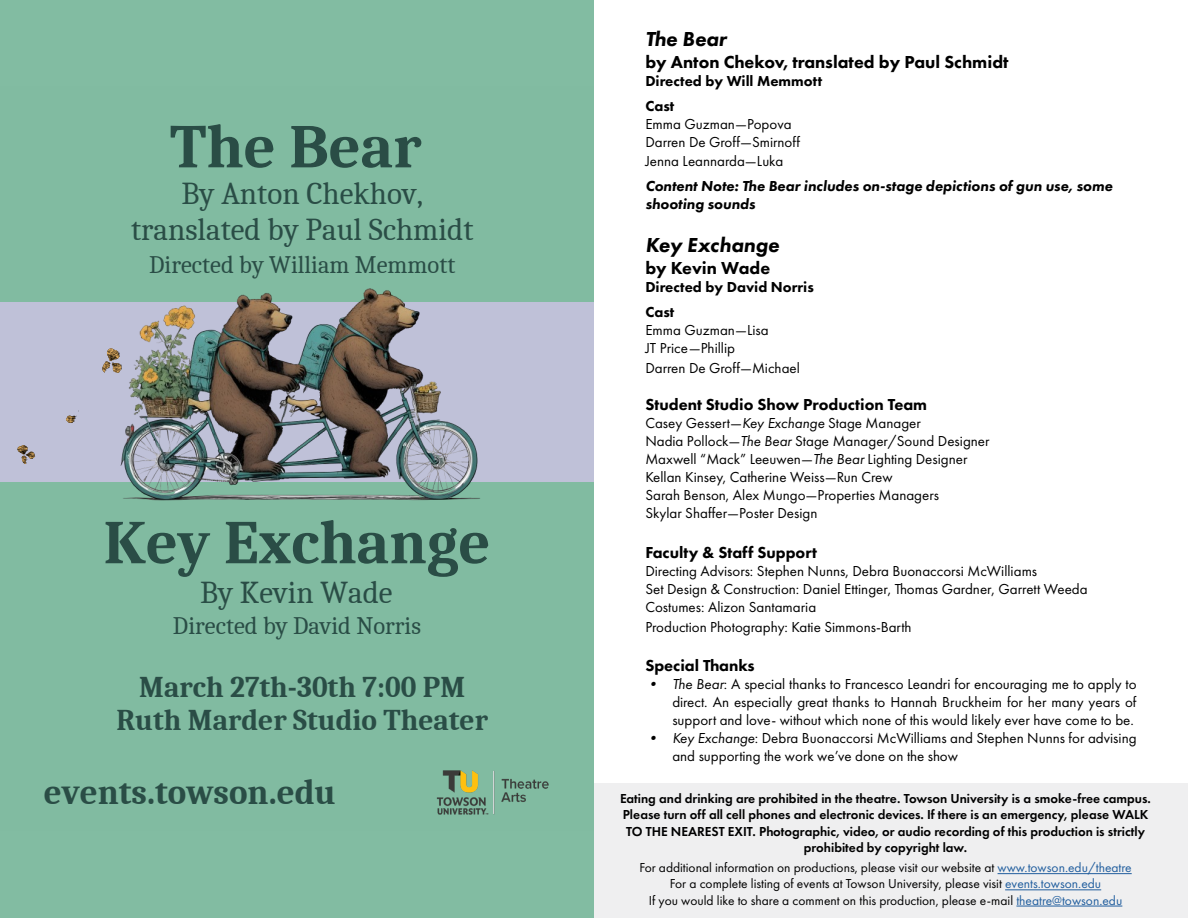
<style>
.page{position:relative;width:1188px;height:918px;background:#fff}
.page>*{position:absolute;margin:0;border:0;box-sizing:border-box;transform-origin:0 0}
.t1{font:700 62.1px "Caladea";color:#2a4d46}
.t2{font:700 61.95px "Caladea";color:#2a4d46}
.t3{font:700 34.8px "Caladea";color:#2a4d46}
.t4{font:31.05px/36.3px "Caladea";color:#2a4d46;text-align:center}
.t5{font:700 29.25px/32.7px "Caladea";color:#2a4d46;text-align:center}
.t6{font:24.45px "Caladea";color:#2a4d46}
.t7{font:italic 800 21px "Futura PT";color:#000}
.t8{font:800 18px "Futura PT";color:#000}
.t9{font:800 16.5px "Futura PT";color:#000}
.t10{font:15px/18px "Futura PT";color:#000}
.t11{font:italic 800 15px/18px "Futura PT";color:#000}
.t12{font:800 15px/24.8px "Futura PT";color:#000}
.t13{font:600 13.5px/16.2px "Futura PT";color:#000;text-align:center}
.t14{font:13.5px/16.2px "Futura PT";color:#000;text-align:center}
.s1{font-style:italic}
.s2{color:#215e9e}
</style>
<div class="page">
<div style="left:594px;top:783px;width:594px;height:134px;background:#efeff0"></div>
<hr style="left:998px;top:873px;width:134px;height:1px;background:#215e9e">
<hr style="left:1005px;top:890px;width:96px;height:1px;background:#215e9e">
<hr style="left:1016px;top:906px;width:106px;height:1px;background:#215e9e">
<div style="left:1px;top:0;width:593px;height:918px;background:#82bca2"></div>
<div style="left:0;top:86px;width:594px;height:745px;background:#81bba1"></div>
<img style="left:436px;top:770px;width:113px;height:45px">
<div style="left:0;top:303px;width:594px;height:179px;background:#bfc1d8"></div>
<img style="left:101px;top:288px;width:400px;height:213px">
<svg style="left:102px;top:348px;width:19px;height:25px"></svg>
<svg style="left:66px;top:410px;width:13px;height:13px"></svg>
<svg style="left:18px;top:445px;width:17px;height:19px"></svg>
<div style="left:59px;top:392px;width:19px;height:23px;background:#bfc1d8"></div>
<div style="left:77px;top:413px;width:12px;height:13px;background:#bfc1d8"></div>
<h2 class="t2" style="left:170px;top:108px;width:253px">The Bear</h2>
<h3 class="t4" style="left:131px;top:174px;width:344px">By Anton Chekhov, translated by Paul Schmidt</h3>
<h3 class="t6" style="left:149px;top:250px;width:308px">Directed by William Memmott</h3>
<h1 class="t1" style="left:104px;top:504px;width:388px">Key Exchange</h1>
<h3 class="t4" style="left:200px;top:574px;width:194px">By Kevin Wade</h3>
<h3 class="t6" style="left:173px;top:611px;width:250px">Directed by David Norris</h3>
<h3 class="t5" style="left:116px;top:670px;width:373px">March 27th-30th 7:00 PM<br>Ruth Marder Studio Theater</h3>
<h3 class="t3" style="left:44px;top:770px;width:294px">events.towson.edu</h3>
<h3 class="t7" style="left:645px;top:26px;width:83px">The Bear</h3>
<p class="t8" style="left:645px;top:51px;width:365px">by Anton Chekov, translated by Paul Schmidt</p>
<p class="t12" style="left:645px;top:68px;width:178px">Directed by Will Memmott<br>Cast</p>
<p class="t10" style="left:645px;top:115px;width:156px">Emma Guzman—Popova<br>Darren De Groff—Smirnoff</p>
<p class="t10" style="left:645px;top:152px;width:140px">Jenna Leannarda—Luka</p>
<p class="t11" style="left:645px;top:177px;width:469px">Content Note: The Bear includes on-stage depictions of gun use, some shooting sounds</p>
<h3 class="t7" style="left:645px;top:232px;width:136px">Key Exchange</h3>
<p class="t8" style="left:645px;top:257px;width:126px">by Kevin Wade</p>
<p class="t12" style="left:645px;top:274px;width:170px">Directed by David Norris<br>Cast</p>
<p class="t10" style="left:645px;top:321px;width:125px">Emma Guzman—Lisa<br>JT Price—Phillip</p>
<p class="t10" style="left:645px;top:358px;width:156px">Darren De Groff—Michael</p>
<p class="t9" style="left:645px;top:394px;width:283px">Student Studio Show Production Team</p>
<p class="t10" style="left:645px;top:414px;width:346px">Casey Gessert—<span class="s1">Key Exchange</span> Stage Manager<br>Nadia Pollock—<span class="s1">The Bear</span> Stage Manager/Sound Designer Maxwell “Mack” Leeuwen—<span class="s1">The Bear</span> Lighting Designer Kellan Kinsey, Catherine Weiss—Run Crew<br>Sarah Benson, Alex Mungo—Properties Managers<br>Skylar Shaffer—Poster Design</p>
<p class="t9" style="left:645px;top:542px;width:173px">Faculty &amp; Staff Support</p>
<p class="t10" style="left:645px;top:562px;width:444px">Directing Advisors: Stephen Nunns, Debra Buonaccorsi McWilliams<br>Set Design &amp; Construction: Daniel Ettinger, Thomas Gardner, Garrett Weeda<br>Costumes: Alizon Santamaria</p>
<p class="t10" style="left:645px;top:618px;width:268px">Production Photography: Katie Simmons-Barth</p>
<p class="t9" style="left:645px;top:655px;width:111px">Special Thanks</p>
<p class="t10" style="left:672px;top:675px;width:466px;text-align:justify;text-indent:-27px"><span class="s1">• The Bear</span>: A special thanks to Francesco Leandri for encouraging me to apply to direct. An especially great thanks to Hannah Bruckheim for her many years of support and love- without which none of this would likely ever have come to be.</p>
<p class="t10" style="left:672px;top:729px;width:466px;text-indent:-27px"><span class="s1">• Key Exchange</span>: Debra Buonaccorsi McWilliams and Stephen Nunns for advising and supporting the work we’ve done on the show</p>
<p class="t13" style="left:620px;top:790px;width:532px">Eating and drinking are prohibited in the theatre. Towson University is a smoke-free campus.<br>Please turn off all cell phones and electronic devices. If there is an emergency, please WALK TO THE NEAREST EXIT. Photographic, video, or audio recording of this production is strictly prohibited by copyright law.</p>
<p class="t14" style="left:639px;top:860px;width:494px">For additional information on productions, please visit our website at <span class="s2">www.towson.edu/theatre<br></span>For a complete listing of events at Towson University, please visit <span class="s2">events.towson.edu<br></span>If you would like to share a comment on this production, please e-mail <span class="s2">theatre@towson.edu</span></p>
</div>
